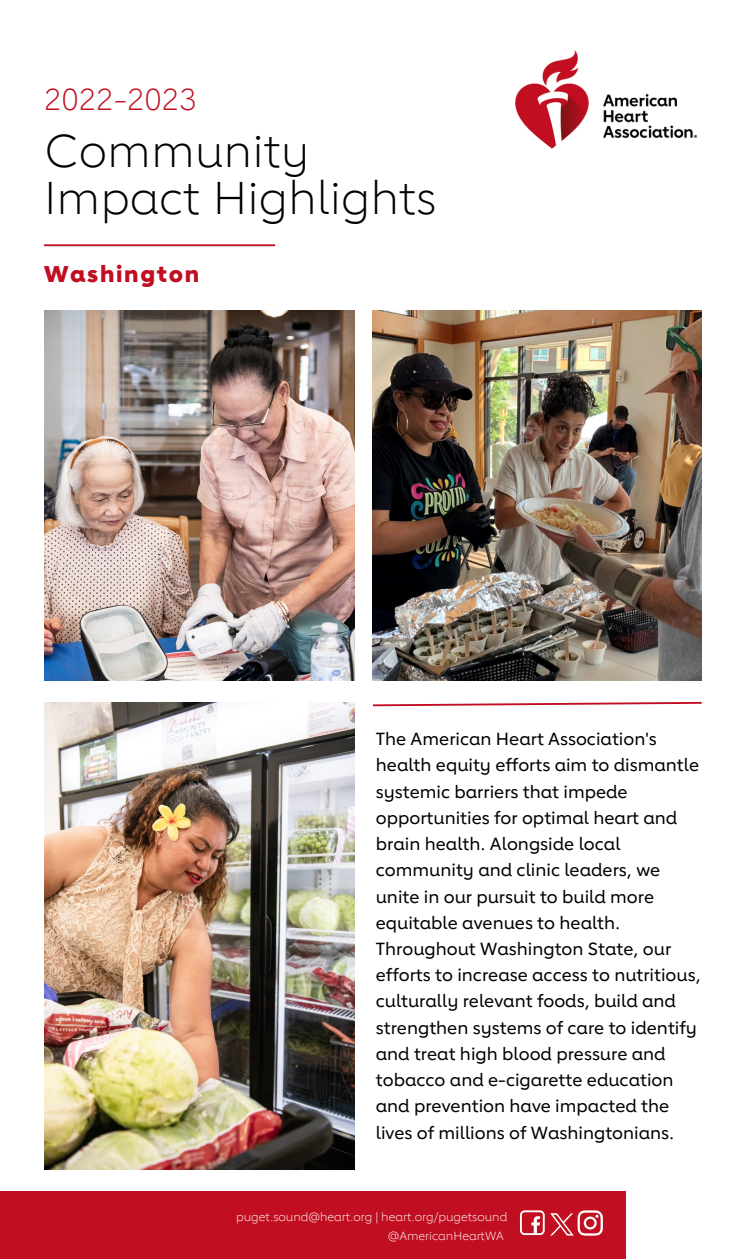
<style>
.page{position:relative;width:744px;height:1260px;background:#fff}
.page>*{position:absolute;margin:0;border:0;box-sizing:border-box;transform-origin:0 0}
.t1{font:300 45.62px/46.9px "Lub Dub";color:#000}
.t2{font:300 30.12px "Lub Dub";color:#c10e21}
.t3{font:800 22.75px "Lub Dub";letter-spacing:.075em;color:#c10e21}
.t4{font:500 17.5px/26.2px "Lub Dub";color:#000}
.t5{font:300 11.88px "Lub Dub";color:#fff}
</style>
<div class="page">
<hr style="left:44px;top:244px;width:231px;height:2px;background:#c10e21">
<svg style="left:372px;top:701px;width:330px;height:6px"></svg>
<img style="left:515px;top:50px;width:181px;height:99px">
<img style="left:44px;top:310px;width:310px;height:370px">
<img style="left:373px;top:310px;width:329px;height:370px">
<img style="left:44px;top:703px;width:310px;height:466px">
<div style="left:0;top:1192px;width:626px;height:67px;background:#c10e21"></div>
<svg style="left:520px;top:1210px;width:24px;height:25px"></svg>
<svg style="left:550px;top:1210px;width:53px;height:26px"></svg>
<p class="t2" style="left:44px;top:80px;width:154px">2022-2023</p>
<p class="t1" style="left:44px;top:127px;width:393px">Community<br>Impact Highlights</p>
<p class="t3" style="left:44px;top:259px;width:156px">Washington</p>
<p class="t4" style="left:376px;top:725px;width:326px">The American Heart Association's health equity efforts aim to dismantle systemic barriers that impede opportunities for optimal heart and brain health. Alongside local community and clinic leaders, we unite in our pursuit to build more equitable avenues to health.<br>Throughout Washington State, our efforts to increase access to nutritious, culturally relevant foods, build and strengthen systems of care to identify and treat high blood pressure and tobacco and e-cigarette education and prevention have impacted the lives of millions of Washingtonians.</p>
<p class="t5" style="left:236px;top:1209px;width:273px">puget.sound@heart.org | heart.org/pugetsound</p>
<p class="t5" style="left:388px;top:1228px;width:118px">@AmericanHeartWA</p>
</div>
